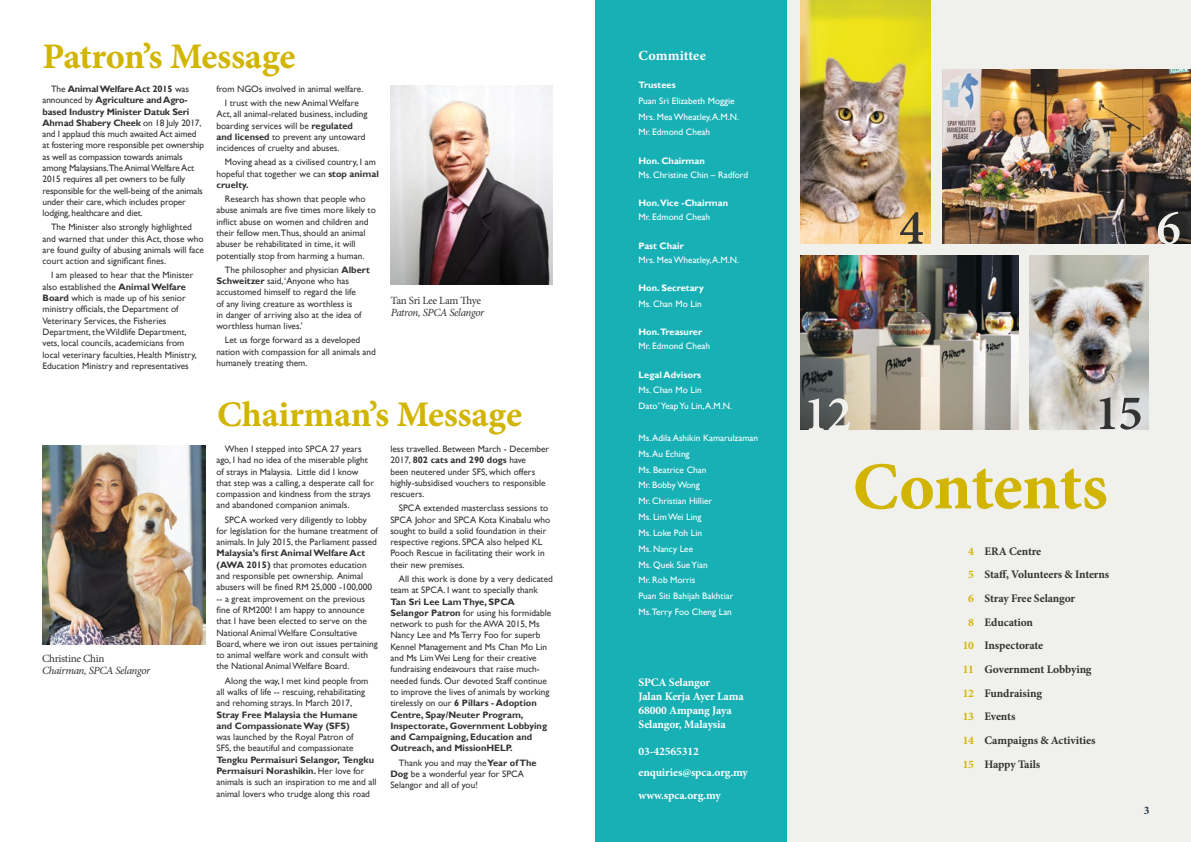
<style>
.page{position:relative;width:1191px;height:842px;background:#fff}
.page>*{position:absolute;margin:0;border:0;box-sizing:border-box;transform-origin:0 0}
.t1{font:67px "Minion Pro Bold Capt";letter-spacing:-.02em;color:#d1b500}
.t2{font:600 50px "Minion Pro";color:#333}
.t3{font:600 50px "Minion Pro";color:#f0f0ed}
.t4{font:36px "Minion Pro Bold Capt";letter-spacing:-.01em;color:#d1b500}
.t5{font:700 14px "Minion Pro";letter-spacing:.005em;color:#fff}
.t6{font:700 11.5px/23.7px "Minion Pro";letter-spacing:-.015em;color:#333}
.t7{font:700 11.5px/13.8px "Minion Pro";letter-spacing:-.01em;color:#fff}
.t8{font:700 11.5px/23.7px "Minion Pro";letter-spacing:-.025em;color:#d1b500;text-align:center}
.t9{font:700 11.5px "Minion Pro";color:#1f3345}
.t10{font:italic 11px "Minion Pro";letter-spacing:-.035em;color:#333}
.t11{font:11px "Minion Pro";letter-spacing:-.025em;color:#333}
.t12{font:9.3px/11.3px "Gill Sans";color:#333}
.t13{font:9.3px/15.8px "Gill Sans";color:#fff}
.t14{font:700 9.3px "Gill Sans";color:#fff}
.t15{font:700 9.3px/11.3px "Gill Sans";color:#333}
.s1{font-weight:700}
</style>
<div class="page">
<div style="left:595px;top:0;width:596px;height:842px;background:#f0f0ed"></div>
<img style="left:800px;top:255px;width:218px;height:174px">
<img style="left:1029px;top:255px;width:119px;height:174px">
<img style="left:800px;top:0;width:131px;height:244px">
<img style="left:942px;top:69px;width:249px;height:175px">
<div style="left:595px;top:0;width:192px;height:842px;background:#17b0b5"></div>
<img style="left:43px;top:445px;width:162px;height:199px">
<img style="left:390px;top:86px;width:163px;height:198px">
<h3 class="t4" style="left:43px;top:30px;width:254px">Patron’s Message</h3>
<p class="t12" style="left:43px;top:83px;width:163px;text-indent:9px">The <span class="s1">Animal Welfare Act 2015</span> was announced by <span class="s1">Agriculture and Agro&shy;based Industry Minister Datuk Seri Ahmad Shabery Cheek</span> on 18 July 2017, and I applaud this much awaited Act aimed at fostering more responsible pet ownership as well as compassion towards animals among Malaysians.The Animal Welfare Act 2015 requires all pet owners to be fully responsible for the well-being of the animals under their care, which includes proper lodging, healthcare and diet.</p>
<p class="t12" style="left:43px;top:222px;width:163px;text-indent:9px">The Minister also strongly highlighted and warned that under this Act, those who are found guilty of abusing animals will face court action and significant fines.</p>
<p class="t12" style="left:43px;top:270px;width:156px;text-indent:9px">I am pleased to hear that the Minister also established the <span class="s1">Animal Welfare Board</span> which is made up of his senior ministry officials, the Department of Veterinary Services, the Fisheries Department, the Wildlife Department, vets, local councils, academicians from local veterinary faculties, Health Ministry, Education Ministry and representatives</p>
<p class="t12" style="left:216px;top:82px;width:149px;line-height:14.1px;text-align:center">from NGOs involved in animal welfare.<br>I trust with the new Animal Welfare</p>
<p class="t12" style="left:216px;top:109px;width:153px">Act, all animal-related business, including boarding services will be <span class="s1">regulated and licensed</span> to prevent any untoward incidences of cruelty and abuses.</p>
<p class="t12" style="left:216px;top:157px;width:164px;text-indent:9px">Moving ahead as a civilised country, I am hopeful that together we can <span class="s1">stop animal cruelty.</span></p>
<p class="t12" style="left:216px;top:194px;width:161px;text-indent:9px">Research has shown that people who abuse animals are five times more likely to inflict abuse on women and children and their fellow men.Thus, should an animal abuser be rehabilitated in time, it will potentially stop from harming a human.</p>
<p class="t12" style="left:216px;top:264px;width:155px;text-indent:9px">The philosopher and physician <span class="s1">Albert Schweitzer</span> said, ‘Anyone who has accustomed himself to regard the life<br>of any living creature as worthless is<br>in danger of arriving also at the idea of worthless human lives.’</p>
<p class="t12" style="left:216px;top:335px;width:161px;text-indent:9px">Let us forge forward as a developed nation with compassion for all animals and humanely treating them.</p>
<p class="t11" style="left:391px;top:293px;width:92px">Tan Sri Lee Lam Thye</p>
<p class="t10" style="left:391px;top:305px;width:95px">Patron, SPCA Selangor</p>
<p class="t11" style="left:42px;top:651px;width:64px">Christine Chin</p>
<p class="t10" style="left:42px;top:663px;width:110px">Chairman, SPCA Selangor</p>
<h3 class="t4" style="left:217px;top:389px;width:306px">Chairman’s Message</h3>
<p class="t12" style="left:216px;top:443px;width:159px;text-indent:9px">When I stepped into SPCA 27 years ago, I had no idea of the miserable plight of strays in Malaysia. Little did I know that step was a calling, a desperate call for compassion and kindness from the strays and abandoned companion animals.</p>
<p class="t12" style="left:216px;top:514px;width:163px;text-align:center">SPCA worked very diligently to lobby<br>for legislation for the humane treatment of animals. In July 2015, the Parliament passed</p>
<p class="t12" style="left:216px;top:548px;width:163px"><span class="s1">Malaysia’s first Animal Welfare Act (AWA 2015)</span> that promotes education and responsible pet ownership. Animal abusers will be fined RM 25,000 -100,000 -- a great improvement on the previous fine of RM200! I am happy to announce that I have been elected to serve on the National Animal Welfare Consultative Board, where we iron out issues pertaining to animal welfare work and consult with the National Animal Welfare Board.</p>
<p class="t12" style="left:216px;top:675px;width:153px;text-indent:9px">Along the way, I met kind people from all walks of life -- rescuing, rehabilitating and rehoming strays. In March 2017,</p>
<p class="t15" style="left:216px;top:709px;width:143px">Stray Free Malaysia the Humane and Compassionate Way (SFS)</p>
<p class="t12" style="left:216px;top:731px;width:139px">was launched by the Royal Patron of<br>SFS, the beautiful and compassionate</p>
<p class="t12" style="left:216px;top:754px;width:162px"><span class="s1">Tengku Permaisuri Selangor, Tengku Permaisuri Norashikin.</span> Her love for animals is such an inspiration to me and all animal lovers who trudge along this road</p>
<p class="t12" style="left:390px;top:443px;width:160px">less travelled. Between March - December 2017, <span class="s1">802 cats and 290 dogs</span> have<br>been neutered under SFS, which offers highly-subsidised vouchers to responsible rescuers.</p>
<p class="t12" style="left:390px;top:503px;width:161px;text-indent:9px">SPCA extended masterclass sessions to SPCA Johor and SPCA Kota Kinabalu who sought to build a solid foundation in their respective regions. SPCA also helped KL Pooch Rescue in facilitating their work in their new premises.</p>
<p class="t12" style="left:390px;top:573px;width:164px;text-indent:9px">All this work is done by a very dedicated team at SPCA. I want to specially thank</p>
<p class="t12" style="left:390px;top:596px;width:162px"><span class="s1">Tan Sri Lee Lam Thye, SPCA Selangor Patron</span> for using his formidable network to push for the AWA 2015, Ms Nancy Lee and Ms Terry Foo for superb Kennel Management and Ms Chan Mo Lin and Ms Lim Wei Leng for their creative fundraising endeavours that raise much&shy;needed funds. Our devoted Staff continue to improve the lives of animals by working tirelessly on our <span class="s1">6 Pillars - Adoption Centre, Spay/Neuter Program, Inspectorate, Government Lobbying and Campaigning, Education and Outreach, and MissionHELP.</span></p>
<p class="t12" style="left:390px;top:757px;width:148px;text-indent:9px">Thank you and may the <span class="s1">Year of The<br>Dog</span> be a wonderful year for SPCA<br>Selangor and all of you!</p>
<h3 class="t5" style="left:638px;top:45px;width:69px">Committee</h3>
<p class="t14" style="left:638px;top:79px;width:39px">Trustees</p>
<p class="t13" style="left:638px;top:93px;width:102px">Puan Sri Elizabeth Moggie<br>Mrs. Mea Wheatley, A.M.N.<br>Mr. Edmond Cheah</p>
<p class="t14" style="left:638px;top:155px;width:68px">Hon. Chairman</p>
<p class="t13" style="left:638px;top:167px;width:111px">Ms. Christine Chin – Radford</p>
<p class="t14" style="left:638px;top:197px;width:91px">Hon.Vice -Chairman</p>
<p class="t13" style="left:638px;top:209px;width:73px">Mr. Edmond Cheah</p>
<p class="t14" style="left:638px;top:240px;width:47px">Past Chair</p>
<p class="t13" style="left:638px;top:252px;width:102px">Mrs. Mea Wheatley, A.M.N.</p>
<p class="t14" style="left:638px;top:282px;width:67px">Hon. Secretary</p>
<p class="t13" style="left:638px;top:296px;width:65px">Ms. Chan Mo Lin</p>
<p class="t14" style="left:638px;top:326px;width:65px">Hon.Treasurer</p>
<p class="t13" style="left:638px;top:338px;width:73px">Mr. Edmond Cheah</p>
<p class="t14" style="left:638px;top:369px;width:64px">Legal Advisors</p>
<p class="t13" style="left:638px;top:382px;width:95px">Ms. Chan Mo Lin<br>Dato’ Yeap Yu Lin, A.M.N.</p>
<p class="t13" style="left:638px;top:430px;width:121px">Ms. Adila Ashikin Kamarulzaman<br>Ms. Au Eching<br>Ms. Beatrice Chan<br>Mr. Bobby Wong<br>Mr. Christian Hillier<br>Ms. Lim Wei Ling<br>Ms. Loke Poh Lin<br>Ms. Nancy Lee<br>Ms. Quek Sue Yian<br>Mr. Rob Morris<br>Puan Siti Bahijah Bakhtiar<br>Ms.Terry Foo Cheng Lan</p>
<p class="t7" style="left:638px;top:675px;width:107px">SPCA Selangor<br>Jalan Kerja Ayer Lama<br>68000 Ampang Jaya<br>Selangor, Malaysia</p>
<p class="t7" style="left:638px;top:741px;width:111px;line-height:20.7px">03-42565312 enquiries@spca.org.my</p>
<p class="t7" style="left:638px;top:788px;width:84px">www.spca.org.my</p>
<h2 class="t2" style="left:899px;top:193px;width:26px">4</h2>
<h2 class="t3" style="left:1156px;top:193px;width:26px">6</h2>
<h2 class="t3" style="left:803px;top:380px;width:50px">12</h2>
<h2 class="t2" style="left:1094px;top:378px;width:50px">15</h2>
<h1 class="t1" style="left:852px;top:439px;width:257px">Contents</h1>
<p class="t8" style="left:962px;top:539px;width:13px">4<br>5<br>6<br>8<br>10<br>11<br>12<br>13<br>14<br>15</p>
<p class="t6" style="left:984px;top:539px;width:126px">ERA Centre<br>Staff, Volunteers &amp; Interns<br>Stray Free Selangor<br>Education<br>Inspectorate<br>Government Lobbying<br>Fundraising<br>Events<br>Campaigns &amp; Activities<br>Happy Tails</p>
<p class="t9" style="left:1143px;top:802px;width:7px">3</p>
</div>
